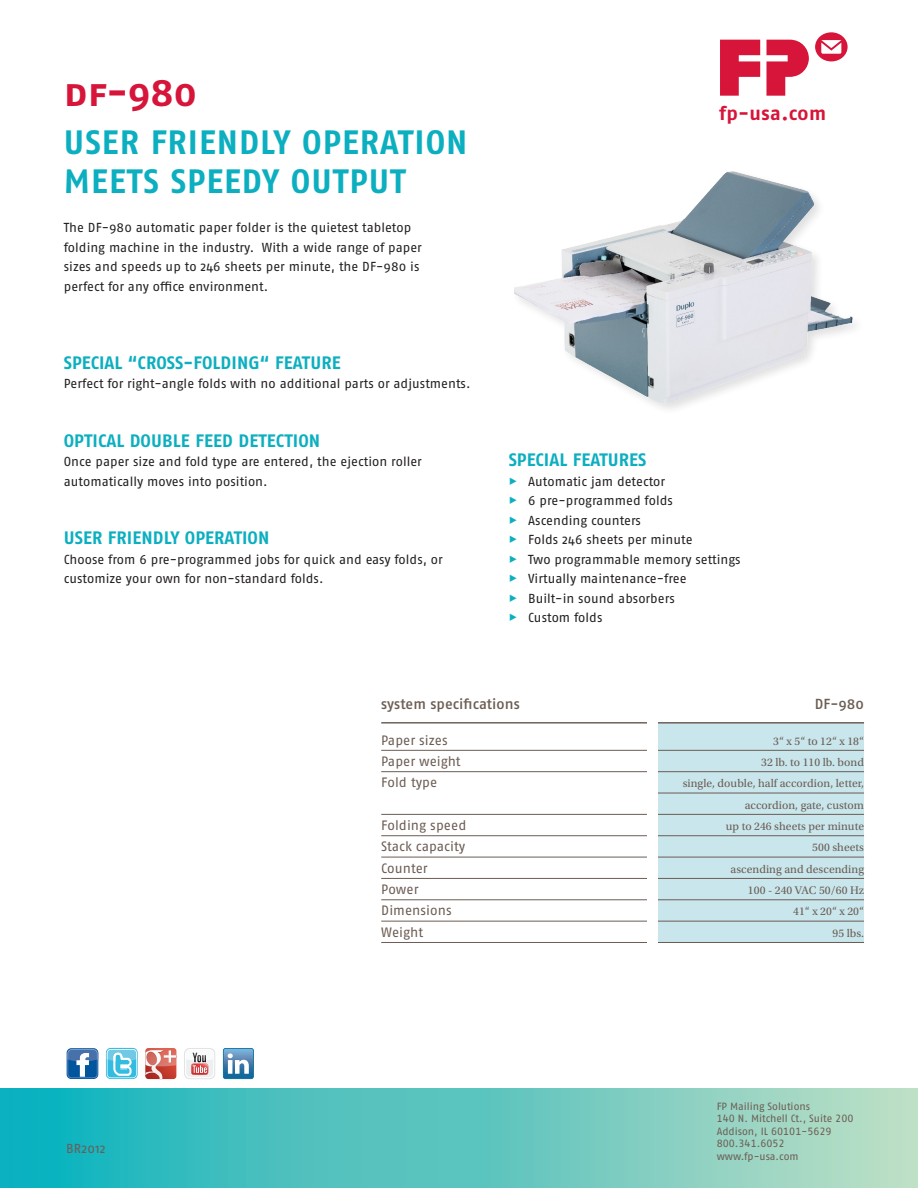
<style>
.page{position:relative;width:918px;height:1188px;background:#fff}
.page>*{position:absolute;margin:0;border:0;box-sizing:border-box;transform-origin:0 0}
.Titel_Produktschr{font:700 39px "Fago Pro";color:#d71439}
._5_Head_B_22_5pt{font:700 33.75px/39px "Fago Pro";letter-spacing:.03em;color:#0cafc0}
.t1{font:700 19.5px "Fago Pro";letter-spacing:.02em;color:#d71439}
._1_copy{font:700 18px "Fago Pro";letter-spacing:.005em;color:#0cafc0}
.Technische_Daten{font:500 14.55px "Fago Pro";letter-spacing:.005em;color:#6c5d54}
.Tabelle{font:13.65px "Fago Pro";color:#6c5d54}
._1_copy-2{font:13.05px/19.5px "Fago Pro";letter-spacing:.005em;color:#231f20}
.t2{font:13.05px "Fago Pro";color:#6c5d54}
.Tabelle-2{font:11.7px "Utopia Std";letter-spacing:.005em;color:#6c5d54}
.t3{font:10.5px "Fago Pro";color:#6c5d54}
.s1{color:#0cafc0}
</style>
<div class="page">
<div style="left:657px;top:722px;width:207px;height:220px;background:#c8e6ec"></div>
<hr style="left:381px;top:722px;width:483px;height:2px;background:#6c5d54">
<hr style="left:381px;top:750px;width:483px;height:1px;background:#6c5d54">
<hr style="left:381px;top:771px;width:483px;height:1px;background:#6c5d54">
<hr style="left:381px;top:793px;width:483px;height:1px;background:#6c5d54">
<hr style="left:381px;top:814px;width:483px;height:1px;background:#6c5d54">
<hr style="left:381px;top:835px;width:483px;height:1px;background:#6c5d54">
<hr style="left:381px;top:857px;width:483px;height:1px;background:#6c5d54">
<hr style="left:381px;top:878px;width:483px;height:1px;background:#6c5d54">
<hr style="left:381px;top:899px;width:483px;height:1px;background:#6c5d54">
<hr style="left:381px;top:921px;width:483px;height:1px;background:#6c5d54">
<hr style="left:381px;top:942px;width:483px;height:1px;background:#6c5d54">
<div style="left:0;top:1089px;width:918px;height:99px;background:linear-gradient(to right,#0bb1bd,#badcc4)"></div>
<svg style="left:720px;top:40px;width:40px;height:56px"></svg>
<svg style="left:766px;top:40px;width:43px;height:56px"></svg>
<svg style="left:815px;top:32px;width:33px;height:29px"></svg>
<div style="left:647px;top:674px;width:10px;height:383px;background:#fff"></div>
<svg style="left:106px;top:1048px;width:32px;height:31px"></svg>
<svg style="left:107px;top:1049px;width:31px;height:29px"></svg>
<svg style="left:67px;top:1048px;width:31px;height:31px"></svg>
<svg style="left:67px;top:1049px;width:31px;height:29px"></svg>
<div style="left:184px;top:1048px;width:31px;height:31px;background:#e2e3e2;border-radius:5px"></div>
<div style="left:185px;top:1049px;width:29px;height:29px;background:#fff;border-radius:5px"></div>
<div style="left:186px;top:1050px;width:27px;height:27px;background:#edf0f0;border-radius:5px"></div>
<svg style="left:186px;top:1050px;width:27px;height:25px"></svg>
<svg style="left:145px;top:1048px;width:31px;height:31px"></svg>
<svg style="left:223px;top:1048px;width:31px;height:31px"></svg>
<div style="left:376px;top:792px;width:276px;height:10px;background:#fff"></div>
<img style="left:514px;top:171px;width:342px;height:238px">
<p class="Titel_Produktschr" style="left:64px;top:69px;width:135px">dF-980</p>
<p class="_5_Head_B_22_5pt" style="left:64px;top:123px;width:405px">USER FRIENDLY OPERATION<br>MEETS SPEEDY OUTPUT</p>
<p class="_1_copy-2" style="left:64px;top:218px;width:360px">The DF-980 automatic paper folder is the quietest tabletop folding machine in the industry. With a wide range of paper sizes and speeds up to 246 sheets per minute, the DF-980 is perfect for any office environment.</p>
<p class="_1_copy" style="left:64px;top:352px;width:278px">SPECIAL “CROSS-FOLDING“ FEATURE</p>
<p class="_1_copy-2" style="left:64px;top:374px;width:408px">Perfect for right-angle folds with no additional parts or adjustments.</p>
<p class="_1_copy" style="left:64px;top:430px;width:258px">OPTICAL DOUBLE FEED DETECTION</p>
<p class="_1_copy-2" style="left:64px;top:452px;width:360px">Once paper size and fold type are entered, the ejection roller automatically moves into position.</p>
<p class="_1_copy" style="left:64px;top:527px;width:207px">USER FRIENDLY OPERATION</p>
<p class="_1_copy-2" style="left:64px;top:549px;width:381px">Choose from 6 pre-programmed jobs for quick and easy folds, or customize your own for non-standard folds.</p>
<p class="t1" style="left:719px;top:102px;width:108px">fp-usa.com</p>
<p class="_1_copy" style="left:509px;top:449px;width:139px">SPECIAL FEATURES</p>
<p class="_1_copy-2" style="left:509px;top:471px;width:158px"><span class="s1">▶</span> Automatic jam detector</p>
<p class="_1_copy-2" style="left:509px;top:491px;width:166px"><span class="s1">▶</span> 6 pre-programmed folds</p>
<p class="_1_copy-2" style="left:509px;top:510px;width:134px"><span class="s1">▶</span> Ascending counters</p>
<p class="_1_copy-2" style="left:509px;top:530px;width:185px"><span class="s1">▶</span> Folds 246 sheets per minute</p>
<p class="_1_copy-2" style="left:509px;top:549px;width:233px"><span class="s1">▶</span> Two programmable memory settings</p>
<p class="_1_copy-2" style="left:509px;top:569px;width:180px"><span class="s1">▶</span> Virtually maintenance-free</p>
<p class="_1_copy-2" style="left:509px;top:588px;width:168px"><span class="s1">▶</span> Built-in sound absorbers</p>
<p class="_1_copy-2" style="left:509px;top:608px;width:95px"><span class="s1">▶</span> Custom folds</p>
<p class="t2" style="left:66px;top:1141px;width:41px">BR2012</p>
<p class="Technische_Daten" style="left:381px;top:696px;width:140px">system specifications</p>
<p class="Technische_Daten" style="left:815px;top:696px;width:51px">DF-980</p>
<p class="Tabelle" style="left:381px;top:732px;width:68px">Paper sizes</p>
<p class="Tabelle-2" style="left:773px;top:734px;width:92px">3“ x 5“ to 12“ x 18“</p>
<p class="Tabelle" style="left:381px;top:753px;width:81px">Paper weight</p>
<p class="Tabelle-2" style="left:761px;top:756px;width:104px">32 lb. to 110 lb. bond</p>
<p class="Tabelle" style="left:381px;top:774px;width:58px">Fold type</p>
<p class="Tabelle-2" style="left:683px;top:777px;width:183px">single, double, half accordion, letter,</p>
<p class="Tabelle-2" style="left:745px;top:798px;width:121px">accordion, gate, custom</p>
<p class="Tabelle" style="left:381px;top:817px;width:87px">Folding speed</p>
<p class="Tabelle-2" style="left:726px;top:820px;width:140px">up to 246 sheets per minute</p>
<p class="Tabelle" style="left:381px;top:838px;width:86px">Stack capacity</p>
<p class="Tabelle-2" style="left:812px;top:841px;width:53px">500 sheets</p>
<p class="Tabelle" style="left:381px;top:860px;width:48px">Counter</p>
<p class="Tabelle-2" style="left:731px;top:863px;width:135px">ascending and descending</p>
<p class="Tabelle" style="left:381px;top:881px;width:39px">Power</p>
<p class="Tabelle-2" style="left:748px;top:884px;width:118px">100 - 240 VAC 50/60 Hz</p>
<p class="Tabelle" style="left:381px;top:902px;width:72px">Dimensions</p>
<p class="Tabelle-2" style="left:793px;top:905px;width:72px">41“ x 20“ x 20“</p>
<p class="Tabelle" style="left:381px;top:924px;width:43px">Weight</p>
<p class="Tabelle-2" style="left:832px;top:927px;width:33px">95 lbs.</p>
<p class="t3" style="left:717px;top:1100px;width:95px">FP Mailing Solutions</p>
<p class="t3" style="left:717px;top:1112px;width:138px">140 N. Mitchell Ct., Suite 200</p>
<p class="t3" style="left:717px;top:1125px;width:117px">Addison, IL 60101-5629</p>
<p class="t3" style="left:717px;top:1137px;width:70px">800.341.6052</p>
<p class="t3" style="left:717px;top:1150px;width:83px">www.fp-usa.com</p>
</div>
